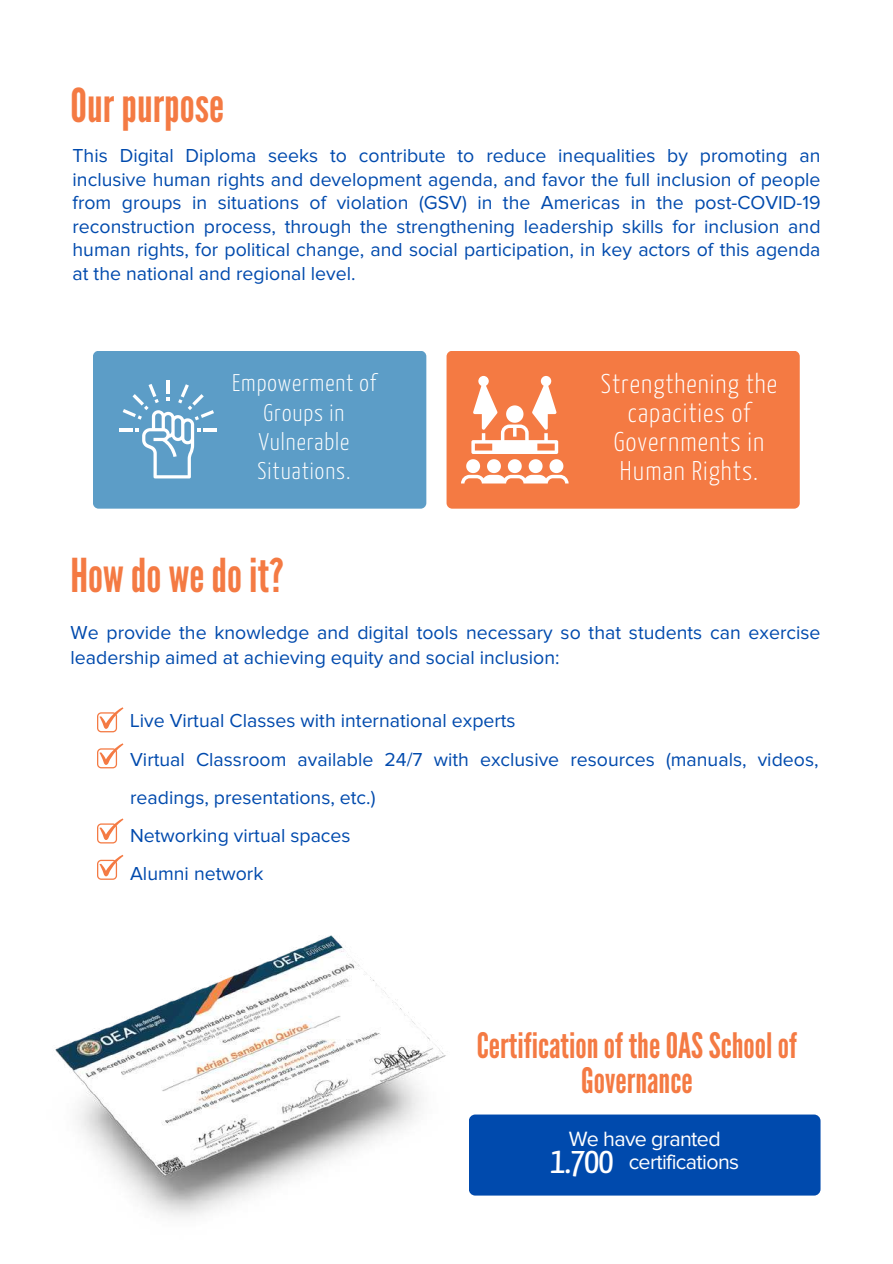
<style>
.page{position:relative;width:893px;height:1264px;background:#fff}
.page>*{position:absolute;margin:0;border:0;box-sizing:border-box;transform-origin:0 0}
.t1{font:46.65px "League Gothic";color:#f47a43}
.t2{font:35.1px/35px "League Gothic";color:#f47a43;text-align:center}
.t3{font:300 27px/29.2px "Yanone Kaffeesatz";letter-spacing:.04em;color:#fff;text-align:center}
.t4{font:300 24px/29.2px "Yanone Kaffeesatz";letter-spacing:.04em;color:#fff;text-align:center}
.t5{font:21.45px/23.5px "Proxima Nova";letter-spacing:-.03em;color:#fff;text-align:center}
.t6{font:19.5px/23.5px "Proxima Nova";color:#004aad}
.s1{font-family:"Yanone Kaffeesatz";font-size:36.6px}
</style>
<div class="page">
<div style="left:93px;top:351px;width:333px;height:157px;background:#5c9dc7;border-radius:6px"></div>
<hr style="left:166px;top:381px;width:4px;height:13px;background:#fff">
<svg style="left:119px;top:384px;width:98px;height:94px"></svg>
<div style="left:446px;top:351px;width:353px;height:157px;background:#f47a43;border-radius:6px"></div>
<svg style="left:461px;top:376px;width:107px;height:107px"></svg>
<svg style="left:97px;top:707px;width:26px;height:25px"></svg>
<svg style="left:97px;top:743px;width:26px;height:25px"></svg>
<svg style="left:97px;top:818px;width:26px;height:25px"></svg>
<svg style="left:97px;top:854px;width:26px;height:25px"></svg>
<div style="left:469px;top:1114px;width:351px;height:81px;background:#004aad;border-radius:6px"></div>
<img style="left:55px;top:935px;width:391px;height:282px">
<h1 class="t1" style="left:71px;top:79px;width:155px">Ourpurpose</h1>
<p class="t6" style="left:72px;top:144px;width:749px;text-align:justify">This Digital Diploma seeks to contribute to reduce inequalities by promoting an inclusive human rights and development agenda, and favor the full inclusion of people from groups in situations of violation (GSV) in the Americas in the post-COVID-19 reconstruction process, through the strengthening leadership skills for inclusion and human rights, for political change, and social participation, in key actors of this agenda at the national and regional level.</p>
<p class="t4" style="left:232px;top:370px;width:145px">Empowerment of<br>Groups in<br>Vulnerable<br>Situations.</p>
<h3 class="t3" style="left:601px;top:371px;width:177px">Strengthening the capacities of<br>Governments in<br>Human Rights.</h3>
<h1 class="t1" style="left:71px;top:548px;width:215px">How do wedoit?</h1>
<p class="t6" style="left:71px;top:621px;width:751px;line-height:24.8px">We provide the knowledge and digital tools necessary so that students can exercise leadership aimed at achieving equity and social inclusion:</p>
<p class="t6" style="left:130px;top:702px;width:689px;line-height:38.2px">Live Virtual Classes with international experts<br>Virtual Classroom available 24/7 with exclusive resources (manuals, videos, readings, presentations, etc.)<br>Networking virtual spaces<br>Alumni network</p>
<h2 class="t2" style="left:476px;top:1028px;width:322px">Certificationof theOASSchoolof<br>Governance</h2>
<p class="t5" style="left:550px;top:1127px;width:190px">We have granted<br><span class="s1">1.700</span> certifications</p>
</div>
